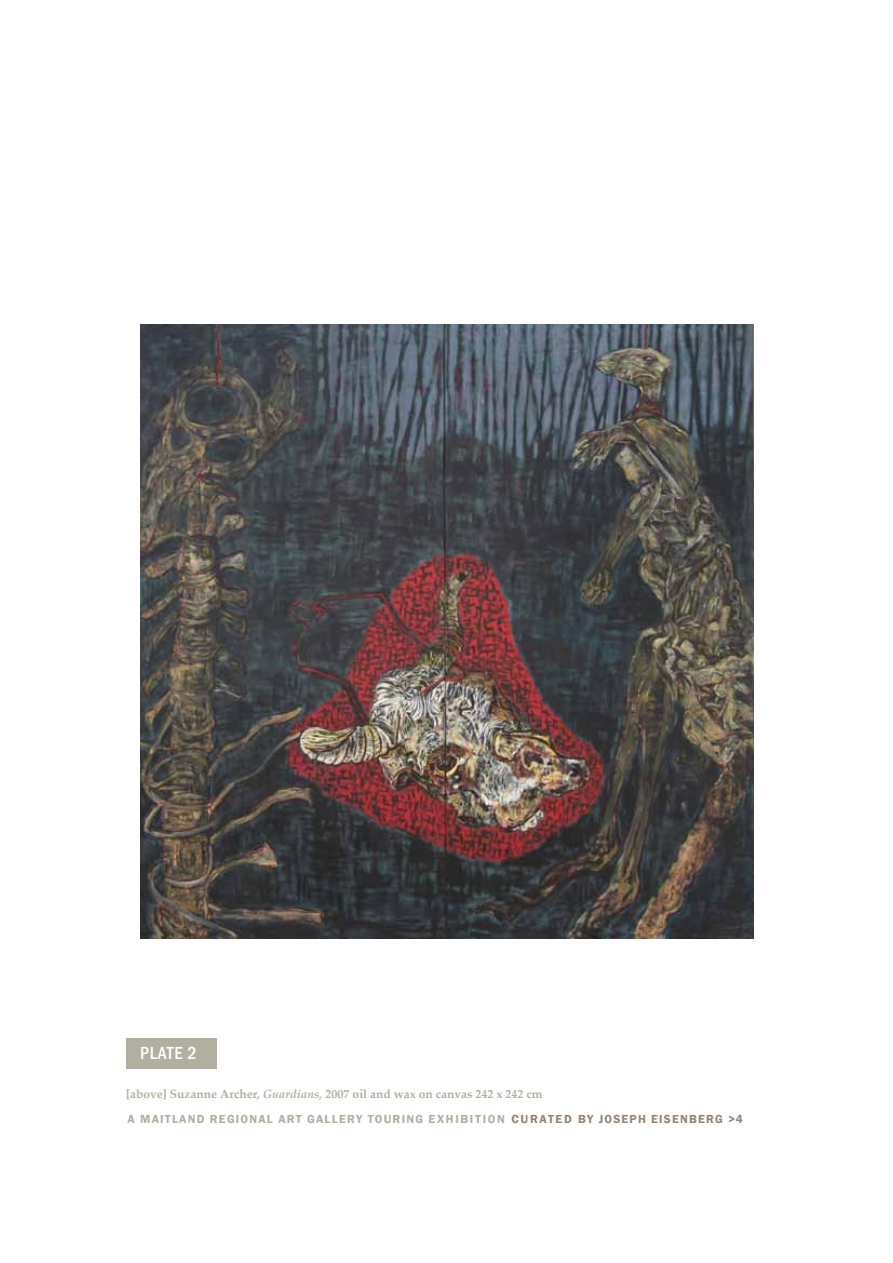
<style>
.page{position:relative;width:893px;height:1263px;background:#fff}
.page>*{position:absolute;margin:0;border:0;box-sizing:border-box;transform-origin:0 0}
.t1{font:500 condensed 18px "Franklin Gothic";letter-spacing:.04em;color:#fff}
.t2{font:600 12px "Franklin Gothic";letter-spacing:.1em;color:#b0afa0}
.t3{font:700 12px "Palatino Linotype";color:#b0afa0}
.s1{font-style:italic}
.s2{color:#948372}
</style>
<div class="page">
<div style="left:126px;top:1037px;width:91px;height:31px;background:#b0afa0"></div>
<img style="left:140px;top:325px;width:613px;height:613px">
<h1 class="t1" style="left:140px;top:1041px;width:58px">PLATE 2</h1>
<p class="t3" style="left:126px;top:1085px;width:418px">[above] Suzanne Archer, <span class="s1">Guardians,</span> 2007 oil and wax on canvas 242 x 242 cm</p>
<p class="t2" style="left:128px;top:1111px;width:617px">A MAITLAND REGIONAL ART GALLERY TOURING EXHIBITION <span class="s2">CURATED BY JOSEPH EISENBERG &gt;4</span></p>
</div>
